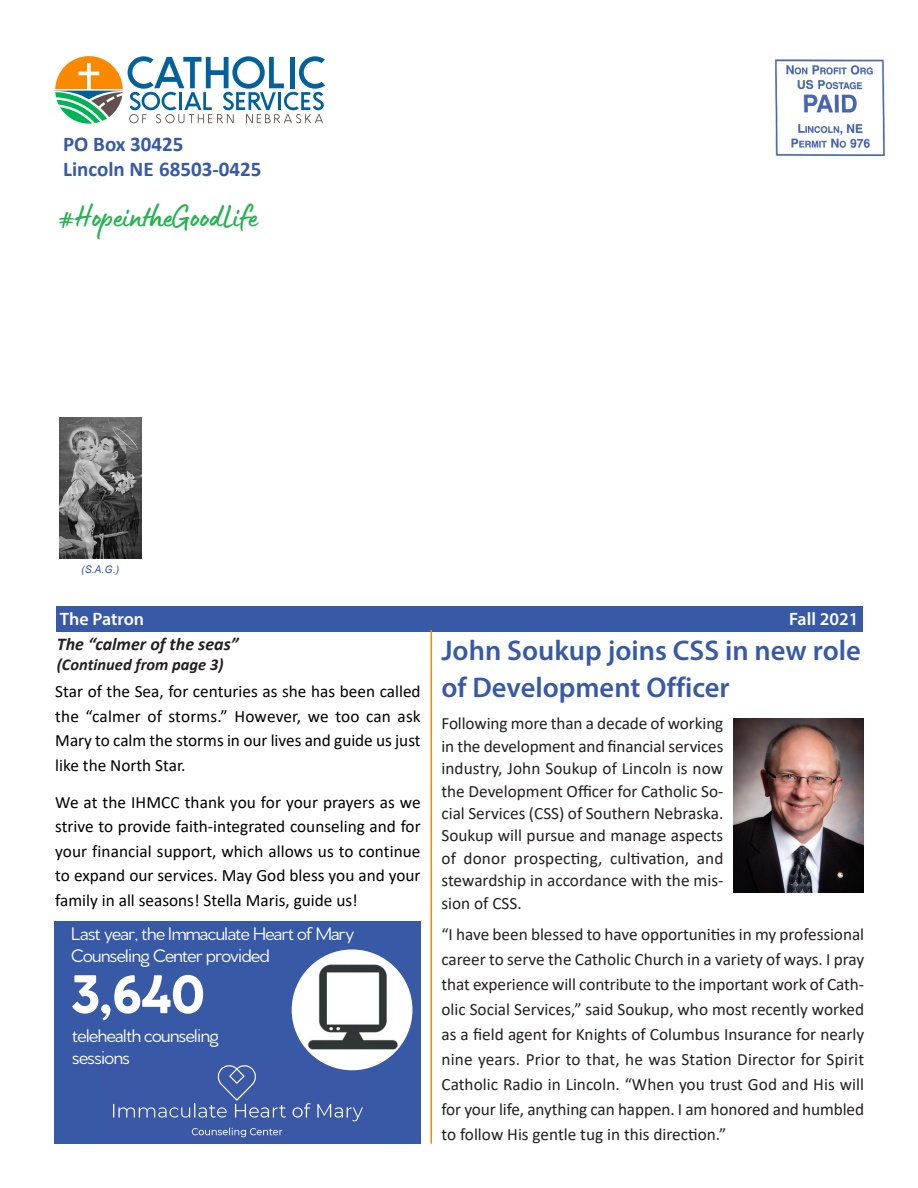
<style>
.page{position:relative;width:918px;height:1188px;background:#fff}
.page>*{position:absolute;margin:0;border:0;box-sizing:border-box;transform-origin:0 0}
.t1{font:800 54px "Venti CF";color:#fff}
.t2{font:33.15px "Lumios Marker";color:#25b251}
.t3{font:600 28.5px/37.2px "Myriad Pro";color:#3759a6}
.t4{font:700 21px "Calibri";color:#3759a6}
.t5{font:18px "Venti CF";letter-spacing:-.03em;color:#fff}
.t6{font:italic 700 18px "Calibri";color:#231f20}
.t7{font:600 18px "Myriad Pro";color:#fff}
.t8{font:17.25px/22.5px "Calibri";color:#231f20;text-align:justify}
.t9{font:17.25px/24.6px "Calibri";color:#000;text-align:justify}
.t10{font:italic 700 16.5px "Calibri";color:#231f20}
.t11{font:italic 10.5px "Arial";color:#3759a6}
</style>
<div class="page">
<img style="left:775px;top:59px;width:110px;height:97px">
<img style="left:60px;top:418px;width:82px;height:141px">
<div style="left:56px;top:606px;width:807px;height:26px;background:#3759a6"></div>
<svg style="left:55px;top:56px;width:270px;height:68px"></svg>
<img style="left:734px;top:719px;width:129px;height:174px">
<hr style="left:430px;top:630px;width:2px;height:514px;background:#fa8900">
<div style="left:54px;top:921px;width:367px;height:223px;background:#3759a6"></div>
<img style="left:113px;top:1057px;width:255px;height:81px">
<img style="left:292px;top:949px;width:120px;height:121px;border-radius:50%">
<p class="t4" style="left:63px;top:135px;width:122px">PO Box 30425</p>
<p class="t4" style="left:63px;top:160px;width:200px">Lincoln NE 68503-0425</p>
<p class="t2" style="left:59px;top:195px;width:200px">#HopeintheGoodLife</p>
<p class="t11" style="left:81px;top:563px;width:39px">(S.A.G.)</p>
<p class="t7" style="left:60px;top:612px;width:86px">The Patron</p>
<p class="t7" style="left:789px;top:612px;width:71px">Fall 2021</p>
<p class="t6" style="left:57px;top:636px;width:183px">The “calmer of the seas”</p>
<p class="t10" style="left:57px;top:658px;width:168px">(Continued from page 3)</p>
<p class="t9" style="left:55px;top:681px;width:367px">Star of the Sea, for centuries as she has been called the “calmer of storms.” However, we too can ask Mary to calm the storms in our lives and guide us just like the North Star.</p>
<p class="t9" style="left:55px;top:791px;width:367px">We at the IHMCC thank you for your prayers as we strive to provide faith-integrated counseling and for your financial support, which allows us to continue to expand our services. May God bless you and your family in all seasons! Stella Maris, guide us!</p>
<p class="t5" style="left:71px;top:927px;width:284px">Last year, the Immaculate Heart of Mary</p>
<p class="t5" style="left:71px;top:949px;width:200px">Counseling Center provided</p>
<p class="t1" style="left:70px;top:974px;width:137px">3,640</p>
<p class="t5" style="left:72px;top:1029px;width:148px">telehealth counseling</p>
<p class="t5" style="left:72px;top:1051px;width:59px">sessions</p>
<p class="t3" style="left:441px;top:634px;width:421px">John Soukup joins CSS in new role of Development Officer</p>
<p class="t8" style="left:441px;top:714px;width:284px">Following more than a decade of working in the development and financial services industry, John Soukup of Lincoln is now the Development Officer for Catholic So&shy;cial Services (CSS) of Southern Nebraska.<br>Soukup will pursue and manage aspects of donor prospecting, cultivation, and stewardship in accordance with the mis&shy;sion of CSS.</p>
<p class="t8" style="left:441px;top:923px;width:424px;line-height:25px">“I have been blessed to have opportunities in my professional career to serve the Catholic Church in a variety of ways. I pray that experience will contribute to the important work of Cath&shy;olic Social Services,” said Soukup, who most recently worked as a field agent for Knights of Columbus Insurance for nearly nine years. Prior to that, he was Station Director for Spirit Catholic Radio in Lincoln. “When you trust God and His will for your life, anything can happen. I am honored and humbled to follow His gentle tug in this direction.”</p>
</div>
